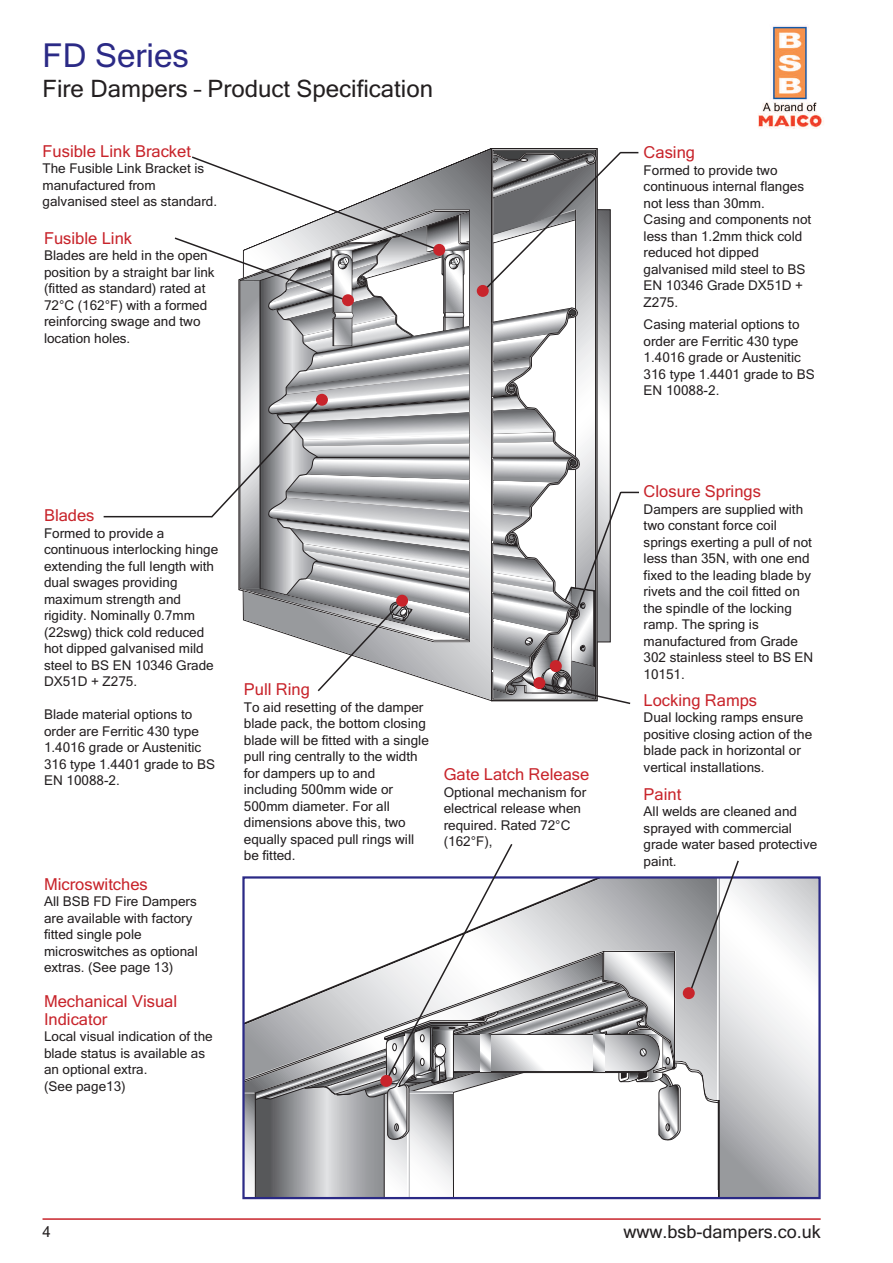
<style>
.page{position:relative;width:893px;height:1263px;background:#fff}
.page>*{position:absolute;margin:0;border:0;box-sizing:border-box;transform-origin:0 0}
.t1{font:33px "Microsoft Sans Serif";color:#2b2a86}
.t2{font:24px "Microsoft Sans Serif";color:#231f20}
.t3{font:18px "Microsoft Sans Serif";color:#231f20}
.t4{font:16.5px/18px "Microsoft Sans Serif";color:#c8242b}
.t5{font:15px "Microsoft Sans Serif";color:#231f20}
.t6{font:13.5px/16.5px "Microsoft Sans Serif";color:#231f20}
</style>
<div class="page">
<hr style="left:43px;top:1218px;width:778px;height:2px;background:#c8242b">
<hr style="left:104px;top:516px;width:108px;height:1px;background:#231f20">
<svg style="left:245px;top:844px;width:573px;height:353px"></svg>
<div style="left:683px;top:987px;width:12px;height:12px;background:#c8242b;border-radius:50%"></div>
<svg style="left:173px;top:148px;width:466px;height:557px"></svg>
<div style="left:433px;top:244px;width:12px;height:12px;background:#c8242b;border-radius:50%"></div>
<img style="left:758px;top:25px;width:66px;height:104px">
<h1 class="t1" style="left:43px;top:36px;width:148px">FD Series</h1>
<h2 class="t2" style="left:43px;top:74px;width:392px">Fire Dampers – Product Specification</h2>
<p class="t4" style="left:43px;top:142px;width:150px">Fusible Link Bracket</p>
<p class="t6" style="left:43px;top:160px;width:176px">The Fusible Link Bracket is manufactured from galvanised steel as standard.</p>
<p class="t4" style="left:44px;top:229px;width:90px">Fusible Link</p>
<p class="t6" style="left:44px;top:247px;width:172px">Blades are held in the open position by a straight bar link (fitted as standard) rated at<br>72°C (162°F) with a formed reinforcing swage and two location holes.</p>
<p class="t4" style="left:644px;top:143px;width:53px">Casing</p>
<p class="t6" style="left:644px;top:162px;width:169px">Formed to provide two continuous internal flanges not less than 30mm.<br>Casing and components not less than 1.2mm thick cold reduced hot dipped galvanised mild steel to BS<br>EN 10346 Grade DX51D +<br>Z275.</p>
<p class="t6" style="left:644px;top:316px;width:173px">Casing material options to order are Ferritic 430 type<br>1.4016 grade or Austenitic<br>316 type 1.4401 grade to BS<br>EN 10088-2.</p>
<p class="t4" style="left:44px;top:506px;width:52px">Blades</p>
<p class="t6" style="left:44px;top:525px;width:176px">Formed to provide a continuous interlocking hinge extending the full length with dual swages providing maximum strength and rigidity. Nominally 0.7mm (22swg) thick cold reduced hot dipped galvanised mild steel to BS EN 10346 Grade<br>DX51D + Z275.</p>
<p class="t6" style="left:44px;top:706px;width:173px">Blade material options to order are Ferritic 430 type<br>1.4016 grade or Austenitic<br>316 type 1.4401 grade to BS<br>EN 10088-2.</p>
<p class="t4" style="left:44px;top:875px;width:105px">Microswitches</p>
<p class="t6" style="left:44px;top:893px;width:155px">All BSB FD Fire Dampers are available with factory fitted single pole microswitches as optional extras. (See page 13)</p>
<p class="t4" style="left:44px;top:992px;width:135px">Mechanical Visual<br>Indicator</p>
<p class="t6" style="left:44px;top:1028px;width:170px">Local visual indication of the blade status is available as an optional extra.<br>(See page13)</p>
<p class="t4" style="left:244px;top:681px;width:68px">Pull Ring</p>
<p class="t6" style="left:244px;top:699px;width:186px">To aid resetting of the damper blade pack, the bottom closing blade will be fitted with a single pull ring centrally to the width for dampers up to and including 500mm wide or<br>500mm diameter. For all dimensions above this, two equally spaced pull rings will be fitted.</p>
<p class="t4" style="left:644px;top:482px;width:119px">Closure Springs</p>
<p class="t6" style="left:644px;top:501px;width:171px">Dampers are supplied with two constant force coil springs exerting a pull of not less than 35N, with one end fixed to the leading blade by rivets and the coil fitted on the spindle of the locking ramp. The spring is manufactured from Grade<br>302 stainless steel to BS EN<br>10151.</p>
<p class="t4" style="left:644px;top:691px;width:115px">Locking Ramps</p>
<p class="t6" style="left:644px;top:709px;width:170px">Dual locking ramps ensure positive closing action of the blade pack in horizontal or vertical installations.</p>
<p class="t4" style="left:444px;top:765px;width:147px">Gate Latch Release</p>
<p class="t6" style="left:444px;top:784px;width:144px">Optional mechanism for electrical release when required. Rated 72°C (162°F),</p>
<p class="t4" style="left:644px;top:785px;width:39px">Paint</p>
<p class="t6" style="left:644px;top:803px;width:175px">All welds are cleaned and sprayed with commercial grade water based protective paint.</p>
<p class="t5" style="left:43px;top:1223px;width:10px">4</p>
<h3 class="t3" style="left:624px;top:1221px;width:199px">www.bsb-dampers.co.uk</h3>
</div>
